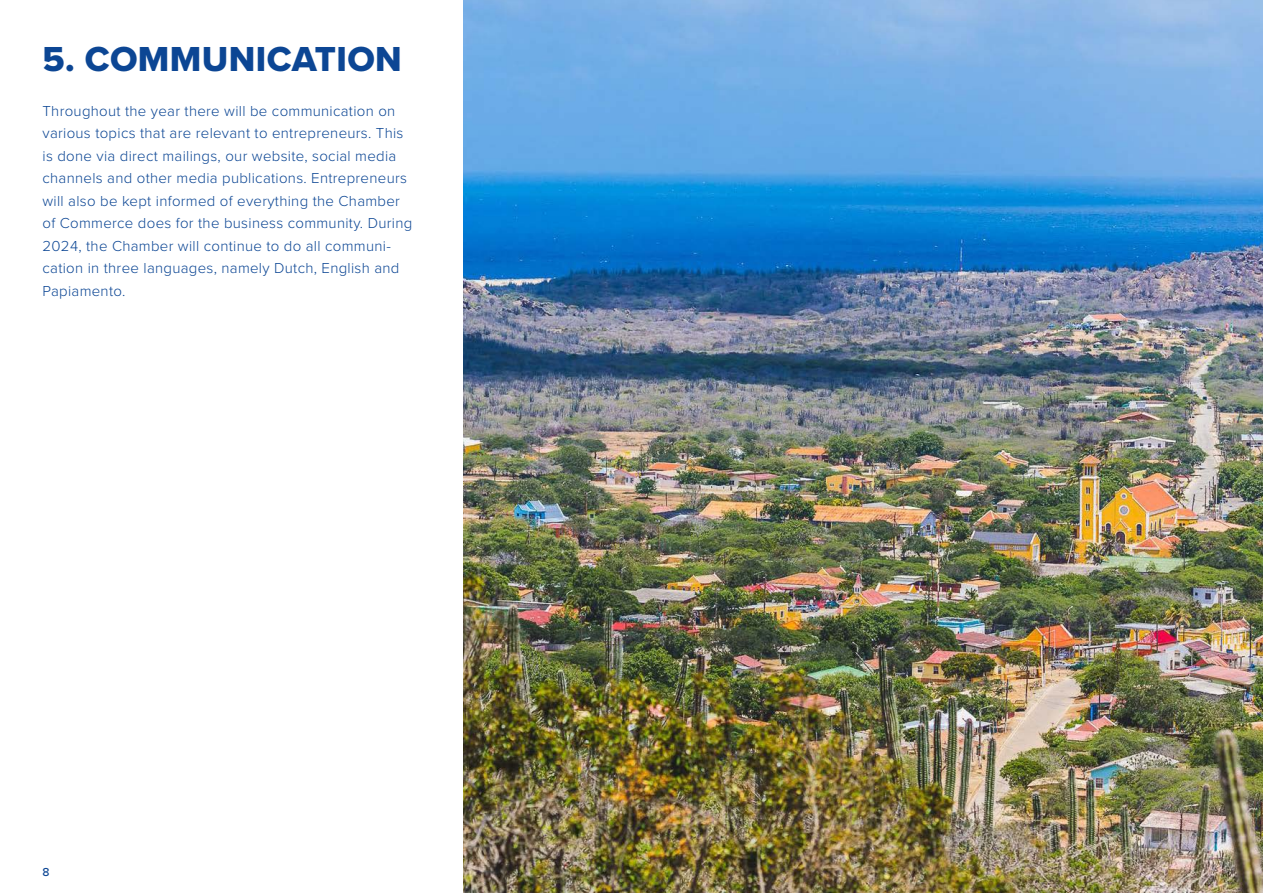
<style>
.page{position:relative;width:1263px;height:893px;background:#fff}
.page>*{position:absolute;margin:0;border:0;box-sizing:border-box;transform-origin:0 0}
.t1{font:36px "Proxima Nova Extrabld";letter-spacing:.01em;color:#0c4694}
.t2{font:300 15px/22.5px "Proxima Nova";letter-spacing:.02em;color:#0c4694}
.t3{font:500 12px "Proxima Nova";color:#0c4694}
</style>
<div class="page">
<img style="left:463px;top:0;width:800px;height:893px">
<h1 class="t1" style="left:43px;top:32px;width:361px">5. COMMUNICATION</h1>
<p class="t2" style="left:43px;top:99px;width:371px">Throughout the year there will be communication on various topics that are relevant to entrepreneurs. This is done via direct mailings, our website, social media channels and other media publications. Entrepreneurs will also be kept informed of everything the Chamber of Commerce does for the business community. During 2024, the Chamber will continue to do all communi&shy;cation in three languages, namely Dutch, English and Papiamento.</p>
<p class="t3" style="left:43px;top:863px;width:9px">8</p>
</div>
